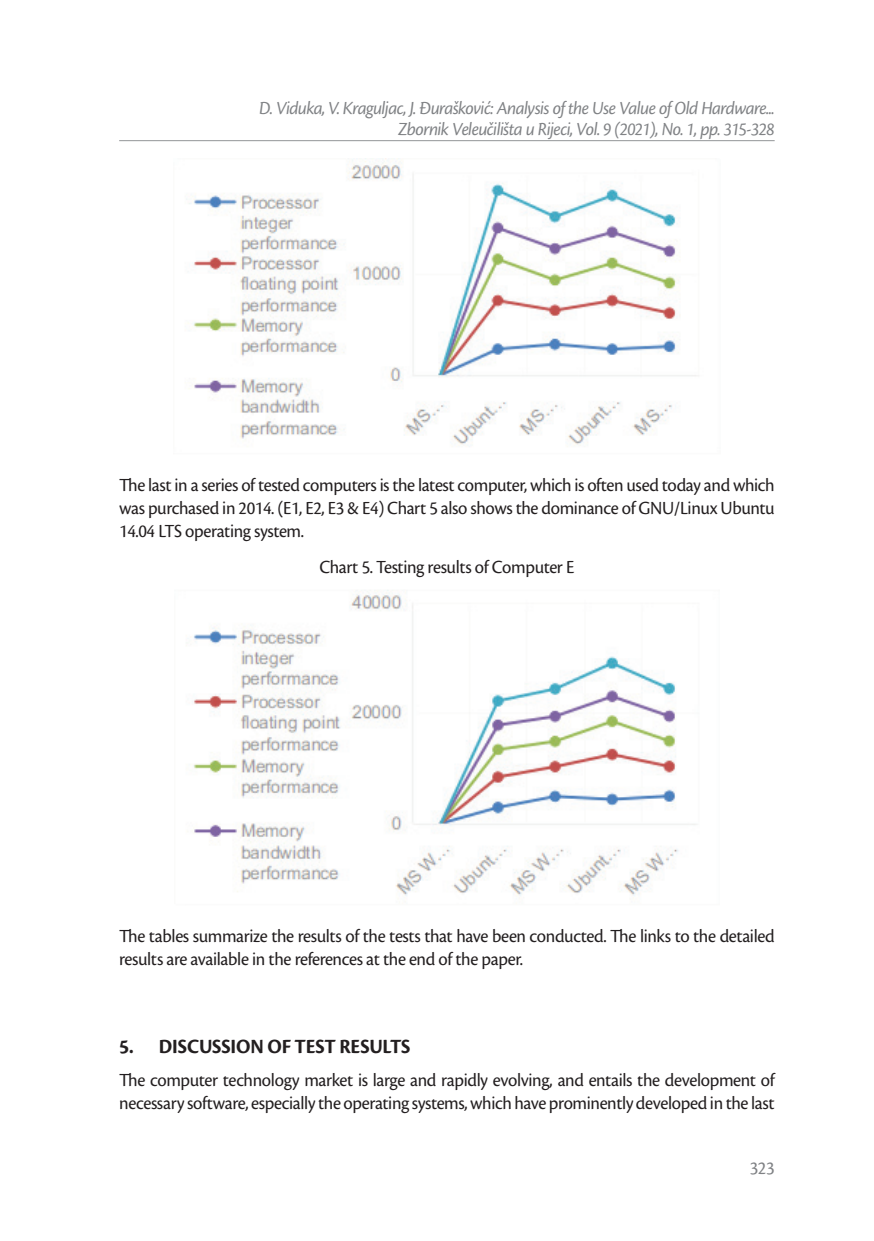
<style>
.page{position:relative;width:874px;height:1241px;background:#fff}
.page>*{position:absolute;margin:0;border:0;box-sizing:border-box;transform-origin:0 0}
.t1{font:700 21px "Cronos Pro";letter-spacing:-.01em;color:#231f20;scale:.96 1}
.Običan_tekst{font:19.25px/23.1px "Cronos Pro";letter-spacing:-.02em;color:#231f20;scale:.96 1}
.t2{font:italic 19.25px/21px "Cronos Pro";letter-spacing:-.035em;color:#808285;text-align:right;scale:.96 1}
.Opis_slike{font:19.25px "Cronos Pro";letter-spacing:-.02em;color:#231f20;scale:.96 1}
.t3{font:19.25px "Cronos Pro";color:#808285;scale:.96 1}
</style>
<div class="page">
<hr style="left:119px;top:140px;width:655px;height:1px;background:#939598">
<img style="left:188px;top:159px;width:511px;height:288px">
<img style="left:193px;top:590px;width:504px;height:306px">
<p class="t2" style="left:259px;top:98px;width:538px">D. Viduka, V. Kraguljac, J. Đurašković: Analysis of the Use Value of Old Hardware...<br>Zbornik Veleučilišta u Rijeci, Vol. 9 (2021), No. 1, pp. 315-328</p>
<p class="Običan_tekst" style="left:119px;top:473px;width:684px;text-align:justify">The last in a series of tested computers is the latest computer, which is often used today and which was purchased in 2014. (E1, E2, E3 &amp; E4) Chart 5 also shows the dominance of GNU/Linux Ubuntu 14.04 LTS operating system.</p>
<p class="Opis_slike" style="left:319px;top:555px;width:267px">Chart 5. Testing results of Computer E</p>
<p class="Običan_tekst" style="left:119px;top:924px;width:684px">The tables summarize the results of the tests that have been conducted. The links to the detailed results are available in the references at the end of the paper.</p>
<p class="t1" style="left:119px;top:1034px;width:304px">5. DISCUSSION OF TEST RESULTS</p>
<p class="Običan_tekst" style="left:119px;top:1068px;width:684px">The computer technology market is large and rapidly evolving, and entails the development of necessary software, especially the operating systems, which have prominently developed in the last</p>
<p class="t3" style="left:749px;top:1156px;width:27px">323</p>
</div>
